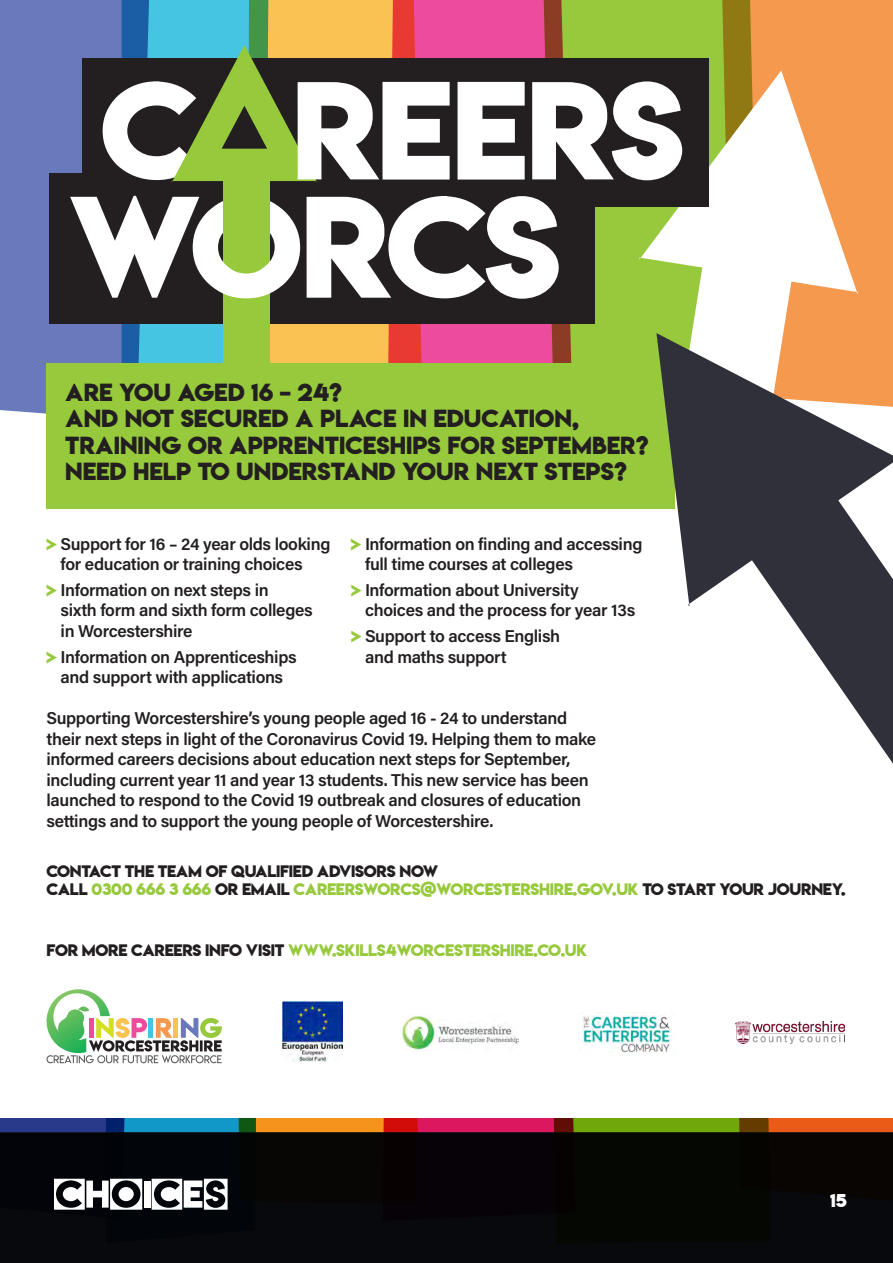
<style>
.page{position:relative;width:893px;height:1263px;background:#fff}
.page>*{position:absolute;margin:0;border:0;box-sizing:border-box;transform-origin:0 0}
.t1{font:128.1px "Lemon Milkbold";letter-spacing:-.035em;color:#fff}
.t2{font:22.05px/26.4px "Lemon Milkbold";color:#231f20}
.t3{font:600 17.1px/20.5px "Acumin Pro";letter-spacing:-.02em;color:#231f20}
.t4{font:16.5px "Lemon Milkbold";color:#fff}
.t5{font:14.85px/17.7px "Lemon Milkbold";letter-spacing:-.02em;color:#231f20}
.t6{font:14.85px "Lemon Milkbold";letter-spacing:-.02em;color:#97c93c}
.s1{font-family:"Lemon Milkbold";font-weight:400;color:#97c93c}
.s2{color:#97c93c}
.s3{color:#231f20}
</style>
<div class="page">
<div style="left:0;top:0;width:122px;height:421px;background:#687abc"></div>
<svg style="left:122px;top:0;width:124px;height:363px;background:#3caed4"></svg>
<svg style="left:246px;top:0;width:141px;height:363px;background:#e7bc53"></svg>
<svg style="left:387px;top:0;width:145px;height:363px;background:#ea4b85"></svg>
<svg style="left:532px;top:0;width:176px;height:363px;background:#9bb240"></svg>
<svg style="left:708px;top:0;width:185px;height:230px;background:#e49845"></svg>
<svg style="left:639px;top:70px;width:219px;height:224px"></svg>
<div style="left:47px;top:363px;width:628px;height:145px;background:#97c93c"></div>
<div style="left:83px;top:58px;width:626px;height:148px;background:#231f20"></div>
<div style="left:50px;top:173px;width:545px;height:150px;background:#231f20"></div>
<div style="left:224px;top:223px;width:46px;height:151px;background:#97c93c"></div>
<div style="left:224px;top:175px;width:46px;height:75px;background:#97c93c"></div>
<img style="left:582px;top:1013px;width:90px;height:39px">
<img style="left:403px;top:1016px;width:115px;height:34px">
<img style="left:736px;top:1021px;width:108px;height:22px">
<svg style="left:46px;top:989px;width:176px;height:74px"></svg>
<svg style="left:661px;top:230px;width:232px;height:534px"></svg>
<svg style="left:103px;top:45px;width:579px;height:137px"></svg>
<img style="left:282px;top:1001px;width:61px;height:61px">
<div style="left:0;top:1133px;width:893px;height:130px;background:#08090d"></div>
<svg style="left:0;top:1118px;width:893px;height:125px"></svg>
<p class="t1" style="left:68px;top:155px;width:495px">WORCS</p>
<p class="t2" style="left:65px;top:379px;width:585px">ARE YOU AGED 16 – 24?<br>AND NOT SECURED A PLACE IN EDUCATION, TRAINING OR APPRENTICESHIPS FOR SEPTEMBER?<br>NEED HELP TO UNDERSTAND YOUR NEXT STEPS?</p>
<p class="t3" style="left:61px;top:532px;width:271px;text-indent:-14px"><span class="s1">&gt;</span> Support for 16 – 24 year olds looking for education or training choices</p>
<p class="t3" style="left:61px;top:579px;width:254px;text-indent:-14px"><span class="s1">&gt;</span> Information on next steps in<br>sixth form and sixth form colleges in Worcestershire</p>
<p class="t3" style="left:47px;top:646px;width:252px;text-align:center"><span class="s1">&gt;</span> Information on Apprenticeships and support with applications</p>
<p class="t3" style="left:365px;top:532px;width:279px;text-indent:-14px"><span class="s1">&gt;</span> Information on finding and accessing full time courses at colleges</p>
<p class="t3" style="left:365px;top:579px;width:272px;text-indent:-14px"><span class="s1">&gt;</span> Information about University choices and the process for year 13s</p>
<p class="t3" style="left:365px;top:625px;width:197px;text-indent:-14px"><span class="s1">&gt;</span> Support to access English and maths support</p>
<p class="t3" style="left:47px;top:707px;width:551px">Supporting Worcestershire’s young people aged 16 - 24 to understand their next steps in light of the Coronavirus Covid 19. Helping them to make informed careers decisions about education next steps for September, including current year 11 and year 13 students. This new service has been launched to respond to the Covid 19 outbreak and closures of education settings and to support the young people of Worcestershire.</p>
<p class="t5" style="left:47px;top:862px;width:801px">CONTACT THE TEAM OF QUALIFIED ADVISORS NOW<br>CALL <span class="s2">0300 666 3 666</span> OR EMAIL <span class="s2">CAREERSWORCS@WORCESTERSHIRE.GOV.UK</span> TO START YOUR JOURNEY.</p>
<p class="t6" style="left:47px;top:940px;width:542px"><span class="s3">FOR MORE CAREERS INFO VISIT</span> WWW.SKILLS4WORCESTERSHIRE.CO.UK</p>
<p class="t4" style="left:830px;top:1188px;width:18px">15</p>
</div>
